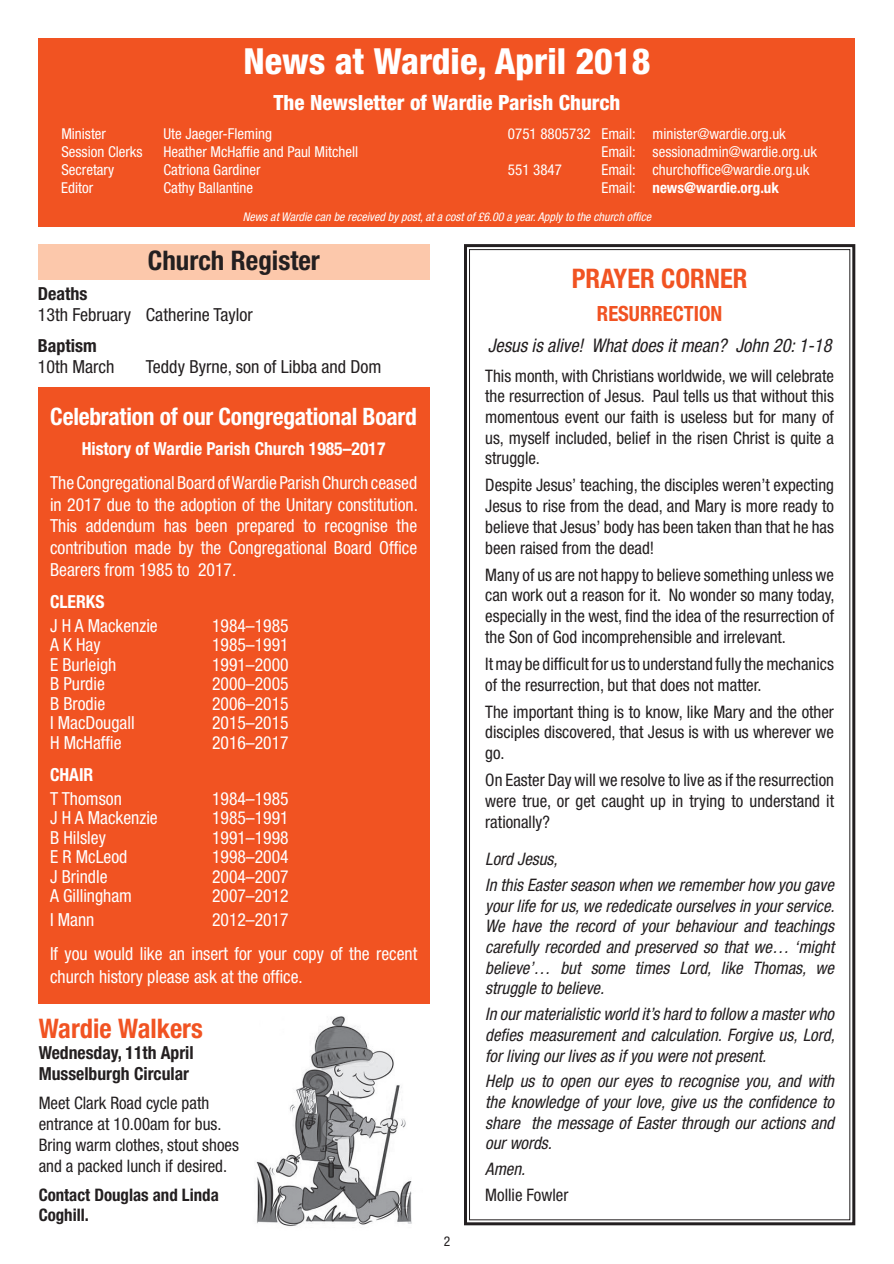
<style>
.page{position:relative;width:894px;height:1264px;background:#fff}
.page>*{position:absolute;margin:0;border:0;box-sizing:border-box;transform-origin:0 0}
.t1{font:800 condensed 36px "Helvetica Neue";color:#fff}
.t2{font:700 condensed 27px "Helvetica Neue";color:#f15322}
.t3{font:700 condensed 27px "Helvetica Neue";color:#231f20}
.t4{font:700 condensed 24px "Helvetica Neue";letter-spacing:-.01em;color:#fff}
.t5{font:800 condensed 21px "Helvetica Neue";color:#fff}
.t6{font:700 condensed 21px "Helvetica Neue";color:#f15322}
.t7{font:italic condensed 18.75px "Helvetica Neue";color:#231f20}
.t8{font:condensed 18px/21.6px "Helvetica Neue";color:#fff;text-align:justify}
.t9{font:condensed 18px "Helvetica Neue";color:#231f20}
.t10{font:700 condensed 18px/20.7px "Helvetica Neue";color:#231f20}
.t11{font:700 condensed 18px "Helvetica Neue";color:#fff}
.t12{font:condensed 17.25px/20.7px "Helvetica Neue";color:#231f20;text-align:justify}
.t13{font:italic condensed 17.25px/20.7px "Helvetica Neue";color:#231f20;text-align:justify}
.t14{font:700 condensed 17.25px/20.7px "Helvetica Neue";color:#231f20}
.t15{font:condensed 15px "Helvetica Neue";color:#fff}
.t16{font:700 condensed 15px "Helvetica Neue";color:#fff}
.t17{font:condensed 13.5px "Helvetica Neue";color:#231f20}
.t18{font:italic condensed 12px "Helvetica Neue";color:#fff}
.s1{font-weight:400}
</style>
<div class="page">
<svg style="left:464px;top:244px;width:392px;height:982px"></svg>
<div style="left:39px;top:39px;width:816px;height:188px;background:#f15322"></div>
<img style="left:256px;top:1016px;width:156px;height:211px">
<div style="left:38px;top:244px;width:391px;height:35px;background:#fcc8ab"></div>
<div style="left:39px;top:387px;width:391px;height:617px;background:#f15322"></div>
<h1 class="t1" style="left:243px;top:39px;width:408px">News at Wardie, April 2018</h1>
<p class="t5" style="left:273px;top:90px;width:348px">The Newsletter of Wardie Parish Church</p>
<p class="t15" style="left:61px;top:125px;width:46px">Minister</p>
<p class="t15" style="left:163px;top:125px;width:110px">Ute Jaeger-Fleming</p>
<p class="t15" style="left:508px;top:125px;width:279px">0751 8805732 Email: minister@wardie.org.uk</p>
<p class="t15" style="left:61px;top:143px;width:83px">Session Clerks</p>
<p class="t15" style="left:163px;top:143px;width:196px">Heather McHaffie and Paul Mitchell</p>
<p class="t15" style="left:601px;top:143px;width:217px">Email: sessionadmin@wardie.org.uk</p>
<p class="t15" style="left:61px;top:161px;width:54px">Secretary</p>
<p class="t15" style="left:163px;top:161px;width:99px">Catriona Gardiner</p>
<p class="t15" style="left:508px;top:161px;width:56px">551 3847</p>
<p class="t15" style="left:601px;top:161px;width:209px">Email: churchoffice@wardie.org.uk</p>
<p class="t15" style="left:61px;top:179px;width:33px">Editor</p>
<p class="t15" style="left:163px;top:179px;width:91px">Cathy Ballantine</p>
<p class="t16" style="left:601px;top:178px;width:179px"><span class="s1">Email:</span> news@wardie.org.uk</p>
<p class="t18" style="left:243px;top:210px;width:410px">News at Wardie can be received by post, at a cost of £6.00 a year. Apply to the church office</p>
<h2 class="t3" style="left:148px;top:244px;width:173px">Church Register</h2>
<p class="t10" style="left:38px;top:283px;width:51px">Deaths</p>
<p class="t9" style="left:38px;top:305px;width:216px">13th February Catherine Taylor</p>
<p class="t10" style="left:38px;top:335px;width:60px">Baptism</p>
<p class="t9" style="left:38px;top:356px;width:78px">10th March</p>
<p class="t9" style="left:146px;top:356px;width:237px">Teddy Byrne, son of Libba and Dom</p>
<h3 class="t4" style="left:50px;top:402px;width:368px">Celebration of our Congregational Board</h3>
<p class="t11" style="left:82px;top:437px;width:305px">History of Wardie Parish Church 1985–2017</p>
<p class="t8" style="left:50px;top:472px;width:369px">The Congregational Board of Wardie Parish Church ceased in 2017 due to the adoption of the Unitary constitution.<br>This addendum has been prepared to recognise the contribution made by the Congregational Board Office Bearers from 1985 to 2017.</p>
<p class="t11" style="left:50px;top:590px;width:56px">CLERKS</p>
<p class="t8" style="left:50px;top:614px;width:109px">J H A Mackenzie</p>
<p class="t8" style="left:212px;top:614px;width:78px">1984–1985</p>
<p class="t8" style="left:50px;top:634px;width:52px">A K Hay</p>
<p class="t8" style="left:212px;top:634px;width:78px">1985–1991</p>
<p class="t8" style="left:50px;top:653px;width:68px">E Burleigh</p>
<p class="t8" style="left:212px;top:653px;width:78px">1991–2000</p>
<p class="t8" style="left:50px;top:673px;width:56px">B Purdie</p>
<p class="t8" style="left:212px;top:673px;width:78px">2000–2005</p>
<p class="t8" style="left:50px;top:692px;width:57px">B Brodie</p>
<p class="t8" style="left:212px;top:692px;width:78px">2006–2015</p>
<p class="t8" style="left:50px;top:712px;width:86px">I MacDougall</p>
<p class="t8" style="left:212px;top:712px;width:78px">2015–2015</p>
<p class="t8" style="left:50px;top:731px;width:73px">H McHaffie</p>
<p class="t8" style="left:212px;top:731px;width:78px">2016–2017</p>
<p class="t11" style="left:50px;top:763px;width:45px">CHAIR</p>
<p class="t8" style="left:50px;top:787px;width:73px">T Thomson</p>
<p class="t8" style="left:212px;top:787px;width:78px">1984–1985</p>
<p class="t8" style="left:50px;top:807px;width:109px">J H A Mackenzie</p>
<p class="t8" style="left:212px;top:807px;width:78px">1985–1991</p>
<p class="t8" style="left:50px;top:826px;width:57px">B Hilsley</p>
<p class="t8" style="left:212px;top:826px;width:78px">1991–1998</p>
<p class="t8" style="left:50px;top:846px;width:79px">E R McLeod</p>
<p class="t8" style="left:212px;top:846px;width:78px">1998–2004</p>
<p class="t8" style="left:50px;top:865px;width:59px">J Brindle</p>
<p class="t8" style="left:212px;top:865px;width:78px">2004–2007</p>
<p class="t8" style="left:50px;top:885px;width:83px">A Gillingham</p>
<p class="t8" style="left:212px;top:885px;width:78px">2007–2012</p>
<p class="t8" style="left:50px;top:908px;width:46px">I Mann</p>
<p class="t8" style="left:50px;top:902px;width:369px;line-height:34.3px;text-indent:162px">2012–2017<br>If you would like an insert for your copy of the recent</p>
<p class="t8" style="left:50px;top:966px;width:254px">church history please ask at the office.</p>
<h2 class="t2" style="left:39px;top:1012px;width:166px">Wardie Walkers</h2>
<p class="t10" style="left:39px;top:1042px;width:157px">Wednesday, 11th April<br>Musselburgh Circular</p>
<p class="t12" style="left:39px;top:1093px;width:202px;text-align:left">Meet Clark Road cycle path entrance at 10.00am for bus.<br>Bring warm clothes, stout shoes and a packed lunch if desired.</p>
<p class="t14" style="left:39px;top:1184px;width:182px">Contact Douglas and Linda<br>Coghill.</p>
<p class="t17" style="left:444px;top:1233px;width:8px">2</p>
<h2 class="t2" style="left:572px;top:262px;width:177px">PRAYER CORNER</h2>
<p class="t6" style="left:597px;top:301px;width:127px">RESURRECTION</p>
<p class="t7" style="left:488px;top:335px;width:345px">Jesus is alive! What does it mean? John 20: 1-18</p>
<p class="t12" style="left:485px;top:365px;width:350px">This month, with Christians worldwide, we will celebrate the resurrection of Jesus. Paul tells us that without this momentous event our faith is useless but for many of us, myself included, belief in the risen Christ is quite a struggle.</p>
<p class="t12" style="left:485px;top:475px;width:350px">Despite Jesus’ teaching, the disciples weren’t expecting Jesus to rise from the dead, and Mary is more ready to believe that Jesus’ body has been taken than that he has been raised from the dead!</p>
<p class="t12" style="left:485px;top:564px;width:351px">Many of us are not happy to believe something unless we can work out a reason for it. No wonder so many today, especially in the west, find the idea of the resurrection of the Son of God incomprehensible and irrelevant.</p>
<p class="t12" style="left:485px;top:653px;width:350px">It may be difficult for us to understand fully the mechanics of the resurrection, but that does not matter.</p>
<p class="t12" style="left:485px;top:701px;width:350px">The important thing is to know, like Mary and the other disciples discovered, that Jesus is with us wherever we go.</p>
<p class="t12" style="left:485px;top:769px;width:350px">On Easter Day will we resolve to live as if the resurrection were true, or get caught up in trying to understand it rationally?</p>
<p class="t13" style="left:485px;top:846px;width:350px;line-height:25.8px">Lord Jesus,<br>In this Easter season when we remember how you gave</p>
<p class="t13" style="left:485px;top:895px;width:351px">your life for us, we rededicate ourselves in your service.<br>We have the record of your behaviour and teachings carefully recorded and preserved so that we… ‘might believe’… but some times Lord, like Thomas, we struggle to believe.</p>
<p class="t13" style="left:485px;top:1003px;width:351px">In our materialistic world it’s hard to follow a master who defies measurement and calculation. Forgive us, Lord, for living our lives as if you were not present.</p>
<p class="t13" style="left:485px;top:1070px;width:350px">Help us to open our eyes to recognise you, and with the knowledge of your love, give us the confidence to share the message of Easter through our actions and our words.</p>
<p class="t13" style="left:485px;top:1158px;width:42px">Amen.</p>
<p class="t12" style="left:485px;top:1184px;width:85px">Mollie Fowler</p>
</div>
